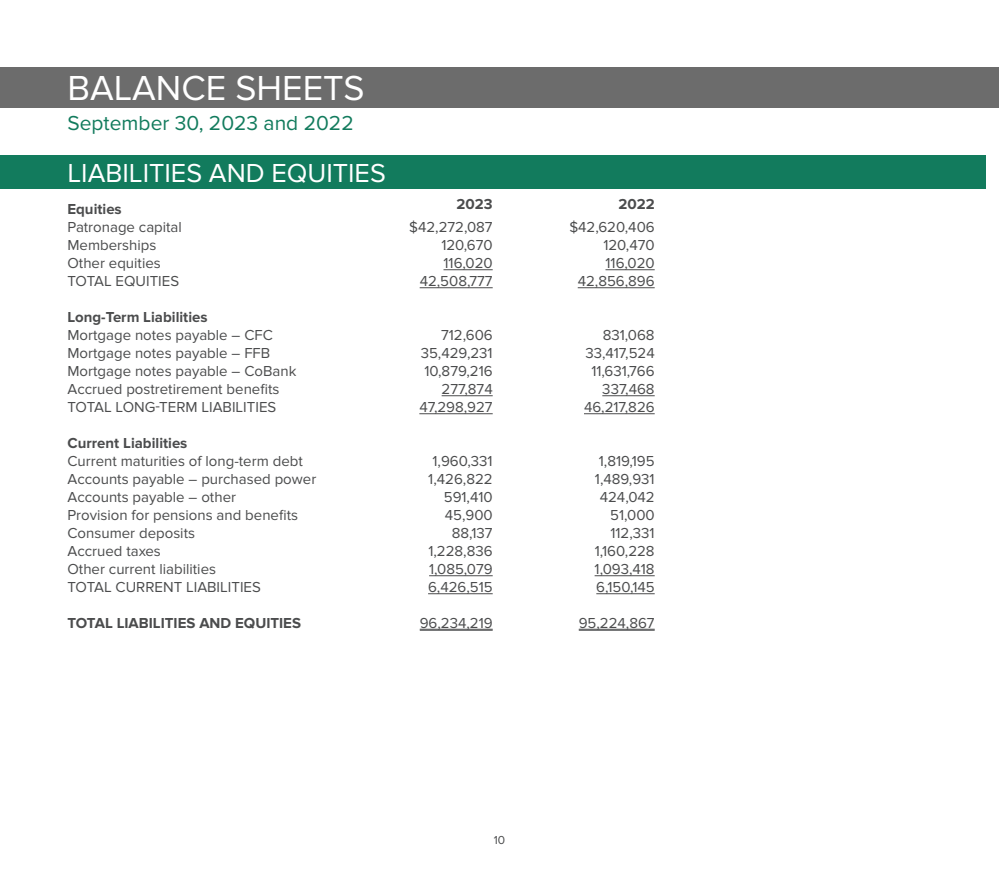
<style>
.page{position:relative;width:999px;height:891px;background:#fff}
.page>*{position:absolute;margin:0;border:0;box-sizing:border-box;transform-origin:0 0}
.t1{font:36px "Proxima Nova";color:#fff}
.t2{font:27px "Proxima Nova";color:#fff}
.t3{font:21px "Proxima Nova";color:#127b5d}
.t4{font:15px/18px "Proxima Nova";color:#4b4c4d;text-align:right}
.t5{font:700 15px "Proxima Nova";color:#4b4c4d}
.t6{font:12px "Proxima Nova";color:#4b4c4d}
</style>
<div class="page">
<hr style="left:606px;top:269px;width:49px;height:1px;background:#4b4c4d">
<hr style="left:578px;top:287px;width:77px;height:1px;background:#4b4c4d">
<hr style="left:602px;top:395px;width:53px;height:1px;background:#4b4c4d">
<hr style="left:584px;top:413px;width:71px;height:1px;background:#4b4c4d">
<hr style="left:595px;top:575px;width:60px;height:1px;background:#4b4c4d">
<hr style="left:596px;top:593px;width:59px;height:1px;background:#4b4c4d">
<hr style="left:579px;top:629px;width:76px;height:1px;background:#4b4c4d">
<hr style="left:579px;top:630px;width:76px;height:1px;background:#4b4c4d">
<div style="left:0;top:155px;width:986px;height:34px;background:#127b5d"></div>
<div style="left:0;top:68px;width:999px;height:40px;background:#6c6c6c"></div>
<hr style="left:444px;top:269px;width:49px;height:1px;background:#4b4c4d">
<hr style="left:420px;top:287px;width:73px;height:1px;background:#4b4c4d">
<hr style="left:442px;top:395px;width:51px;height:1px;background:#4b4c4d">
<hr style="left:419px;top:413px;width:74px;height:1px;background:#4b4c4d">
<hr style="left:429px;top:575px;width:64px;height:1px;background:#4b4c4d">
<hr style="left:428px;top:593px;width:65px;height:1px;background:#4b4c4d">
<hr style="left:420px;top:629px;width:73px;height:1px;background:#4b4c4d">
<hr style="left:420px;top:630px;width:73px;height:1px;background:#4b4c4d">
<p class="t1" style="left:68px;top:68px;width:299px">BALANCE SHEETS</p>
<p class="t3" style="left:68px;top:111px;width:288px">September 30, 2023 and 2022</p>
<p class="t2" style="left:68px;top:158px;width:320px">LIABILITIES AND EQUITIES</p>
<p class="t5" style="left:68px;top:200px;width:56px">Equities</p>
<p class="t4" style="left:68px;top:218px;width:116px">Patronage capital</p>
<p class="t4" style="left:68px;top:236px;width:90px">Memberships</p>
<p class="t4" style="left:68px;top:254px;width:95px">Other equities</p>
<p class="t4" style="left:68px;top:272px;width:113px">TOTAL EQUITIES</p>
<p class="t5" style="left:68px;top:308px;width:142px">Long-Term Liabilities</p>
<p class="t4" style="left:68px;top:326px;width:207px">Mortgage notes payable – CFC</p>
<p class="t4" style="left:68px;top:344px;width:204px">Mortgage notes payable – FFB</p>
<p class="t4" style="left:68px;top:362px;width:230px">Mortgage notes payable – CoBank</p>
<p class="t4" style="left:68px;top:380px;width:213px">Accrued postretirement benefits</p>
<p class="t4" style="left:68px;top:398px;width:210px">TOTAL LONG-TERM LIABILITIES</p>
<p class="t5" style="left:68px;top:434px;width:121px">Current Liabilities</p>
<p class="t4" style="left:68px;top:452px;width:237px">Current maturities of long-term debt</p>
<p class="t4" style="left:68px;top:470px;width:250px">Accounts payable – purchased power</p>
<p class="t4" style="left:68px;top:488px;width:170px">Accounts payable – other</p>
<p class="t4" style="left:68px;top:506px;width:232px">Provision for pensions and benefits</p>
<p class="t4" style="left:68px;top:524px;width:129px">Consumer deposits</p>
<p class="t4" style="left:68px;top:542px;width:95px">Accrued taxes</p>
<p class="t4" style="left:68px;top:560px;width:150px">Other current liabilities</p>
<p class="t4" style="left:68px;top:578px;width:195px">TOTAL CURRENT LIABILITIES</p>
<p class="t5" style="left:68px;top:614px;width:235px">TOTAL LIABILITIES AND EQUITIES</p>
<p class="t5" style="left:457px;top:196px;width:38px">2023</p>
<p class="t4" style="left:409px;top:218px;width:85px">$42,272,087<br>120,670</p>
<p class="t4" style="left:444px;top:254px;width:51px">116,020</p>
<p class="t4" style="left:420px;top:272px;width:75px">42,508,777</p>
<p class="t4" style="left:441px;top:326px;width:53px">712,606</p>
<p class="t4" style="left:421px;top:344px;width:73px">35,429,231</p>
<p class="t4" style="left:424px;top:362px;width:70px">10,879,216</p>
<p class="t4" style="left:442px;top:380px;width:53px">277,874</p>
<p class="t4" style="left:419px;top:398px;width:75px">47,298,927</p>
<p class="t4" style="left:432px;top:452px;width:62px">1,960,331</p>
<p class="t4" style="left:428px;top:470px;width:66px">1,426,822</p>
<p class="t4" style="left:444px;top:488px;width:50px">591,410</p>
<p class="t4" style="left:445px;top:506px;width:49px">45,900</p>
<p class="t4" style="left:452px;top:524px;width:42px">88,137</p>
<p class="t4" style="left:428px;top:542px;width:66px">1,228,836</p>
<p class="t4" style="left:429px;top:560px;width:65px">1,085,079</p>
<p class="t4" style="left:428px;top:578px;width:66px">6,426,515</p>
<p class="t4" style="left:420px;top:614px;width:74px">96,234,219</p>
<p class="t5" style="left:618px;top:196px;width:38px">2022</p>
<p class="t4" style="left:569px;top:218px;width:87px">$42,620,406<br>120,470</p>
<p class="t4" style="left:578px;top:254px;width:78px">116,020<br>42,856,896</p>
<p class="t4" style="left:585px;top:326px;width:71px">831,068<br>33,417,524<br>11,631,766<br>337,468</p>
<p class="t4" style="left:584px;top:398px;width:72px">46,217,826</p>
<p class="t4" style="left:595px;top:452px;width:61px;text-align:center">1,819,195<br>1,489,931<br>424,042</p>
<p class="t4" style="left:610px;top:506px;width:46px">51,000</p>
<p class="t4" style="left:610px;top:524px;width:46px">112,331</p>
<p class="t4" style="left:595px;top:542px;width:62px;text-align:left">1,160,228<br>1,093,418</p>
<p class="t4" style="left:596px;top:578px;width:60px">6,150,145</p>
<p class="t4" style="left:579px;top:614px;width:77px">95,224,867</p>
<p class="t6" style="left:494px;top:833px;width:13px">10</p>
</div>
